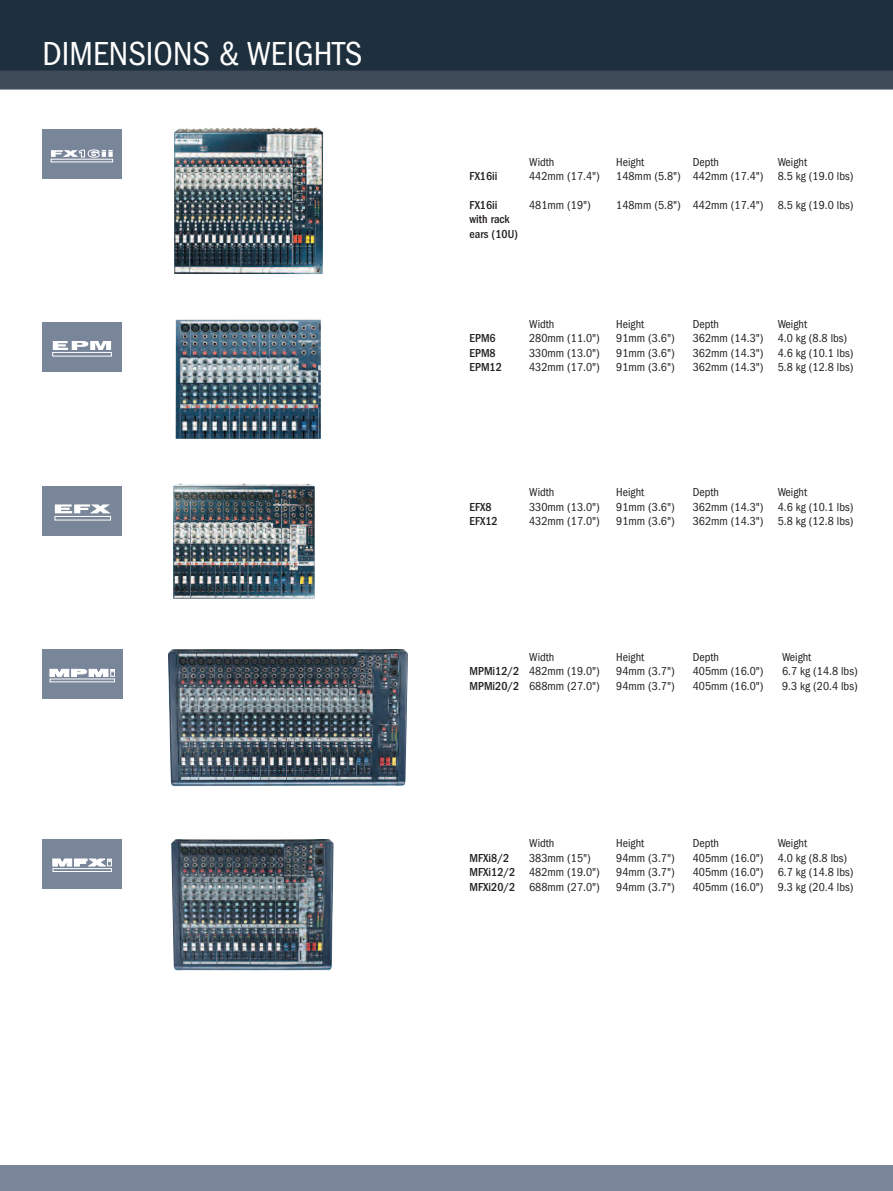
<style>
.page{position:relative;width:893px;height:1191px;background:#fff}
.page>*{position:absolute;margin:0;border:0;box-sizing:border-box;transform-origin:0 0}
.t1{font:condensed 34.5px "Franklin Gothic";color:#fff}
.t2{font:condensed 12px "Franklin Gothic";color:#231f20}
.t3{font:500 condensed 12px/14.4px "Franklin Gothic";color:#231f20}
.s1{font-weight:500}
</style>
<div class="page">
<img style="left:0;top:0;width:893px;height:90px">
<div style="left:0;top:1165px;width:893px;height:26px;background:#798599"></div>
<div style="left:43px;top:322px;width:79px;height:49px;background:#798599"></div>
<div style="left:52px;top:352px;width:60px;height:4px;border:1px solid #fff"></div>
<svg style="left:53px;top:341px;width:58px;height:9px"></svg>
<div style="left:43px;top:649px;width:80px;height:50px;background:#798599"></div>
<svg style="left:50px;top:669px;width:65px;height:8px"></svg>
<div style="left:50px;top:678px;width:65px;height:4px;border:1px solid #fff"></div>
<img style="left:176px;top:320px;width:145px;height:119px">
<img style="left:168px;top:649px;width:240px;height:137px">
<div style="left:43px;top:486px;width:79px;height:50px;background:#798599"></div>
<div style="left:55px;top:516px;width:56px;height:4px;border:1px solid #fff"></div>
<svg style="left:55px;top:504px;width:55px;height:9px"></svg>
<img style="left:173px;top:483px;width:142px;height:115px">
<div style="left:43px;top:839px;width:79px;height:50px;background:#798599"></div>
<div style="left:53px;top:868px;width:59px;height:3px;border:1px solid #fff"></div>
<svg style="left:53px;top:859px;width:59px;height:7px"></svg>
<img style="left:171px;top:839px;width:163px;height:131px">
<div style="left:43px;top:129px;width:79px;height:50px;background:#798599"></div>
<div style="left:51px;top:159px;width:62px;height:3px;border:1px solid #fff"></div>
<svg style="left:51px;top:150px;width:62px;height:7px"></svg>
<img style="left:174px;top:128px;width:149px;height:146px">
<h1 class="t1" style="left:43px;top:33px;width:322px">DIMENSIONS &amp; WEIGHTS</h1>
<p class="t2" style="left:529px;top:154px;width:27px">Width</p>
<p class="t2" style="left:616px;top:154px;width:29px">Height</p>
<p class="t2" style="left:693px;top:154px;width:28px">Depth</p>
<p class="t2" style="left:778px;top:154px;width:31px">Weight</p>
<p class="t3" style="left:470px;top:169px;width:30px">FX16ii</p>
<p class="t2" style="left:529px;top:169px;width:72px">442mm (17.4")</p>
<p class="t2" style="left:616px;top:169px;width:239px">148mm (5.8") 442mm (17.4") 8.5 kg (19.0 lbs)</p>
<p class="t3" style="left:470px;top:198px;width:30px">FX16ii</p>
<p class="t2" style="left:529px;top:198px;width:63px">481mm (19")</p>
<p class="t2" style="left:616px;top:198px;width:239px">148mm (5.8") 442mm (17.4") 8.5 kg (19.0 lbs)</p>
<p class="t3" style="left:470px;top:212px;width:50px">with rack ears (10U)</p>
<p class="t2" style="left:529px;top:316px;width:27px">Width</p>
<p class="t2" style="left:616px;top:316px;width:29px">Height</p>
<p class="t2" style="left:693px;top:316px;width:28px">Depth</p>
<p class="t2" style="left:778px;top:316px;width:31px">Weight</p>
<p class="t3" style="left:470px;top:331px;width:28px">EPM6</p>
<p class="t2" style="left:529px;top:331px;width:72px">280mm (11.0")</p>
<p class="t2" style="left:616px;top:331px;width:60px">91mm (3.6")</p>
<p class="t2" style="left:693px;top:331px;width:156px">362mm (14.3") 4.0 kg (8.8 lbs)</p>
<p class="t3" style="left:470px;top:345px;width:28px">EPM8</p>
<p class="t2" style="left:529px;top:345px;width:72px">330mm (13.0")</p>
<p class="t2" style="left:616px;top:345px;width:60px">91mm (3.6")</p>
<p class="t2" style="left:693px;top:345px;width:162px">362mm (14.3") 4.6 kg (10.1 lbs)</p>
<p class="t3" style="left:470px;top:359px;width:34px">EPM12</p>
<p class="t2" style="left:529px;top:360px;width:72px">432mm (17.0")</p>
<p class="t2" style="left:616px;top:360px;width:60px">91mm (3.6")</p>
<p class="t2" style="left:693px;top:360px;width:162px">362mm (14.3") 5.8 kg (12.8 lbs)</p>
<p class="t2" style="left:529px;top:485px;width:27px">Width</p>
<p class="t2" style="left:616px;top:485px;width:29px">Height</p>
<p class="t2" style="left:693px;top:485px;width:28px">Depth</p>
<p class="t2" style="left:778px;top:485px;width:31px">Weight</p>
<p class="t3" style="left:470px;top:499px;width:24px">EFX8</p>
<p class="t2" style="left:529px;top:499px;width:72px">330mm (13.0")</p>
<p class="t2" style="left:616px;top:499px;width:60px">91mm (3.6")</p>
<p class="t2" style="left:693px;top:499px;width:162px">362mm (14.3") 4.6 kg (10.1 lbs)</p>
<p class="t3" style="left:470px;top:514px;width:30px">EFX12</p>
<p class="t2" style="left:529px;top:514px;width:72px">432mm (17.0")</p>
<p class="t2" style="left:616px;top:514px;width:60px">91mm (3.6")</p>
<p class="t2" style="left:693px;top:514px;width:162px">362mm (14.3") 5.8 kg (12.8 lbs)</p>
<p class="t2" style="left:529px;top:649px;width:27px">Width</p>
<p class="t2" style="left:616px;top:649px;width:29px">Height</p>
<p class="t2" style="left:693px;top:649px;width:28px">Depth</p>
<p class="t2" style="left:782px;top:649px;width:31px">Weight</p>
<p class="t2" style="left:470px;top:664px;width:132px"><span class="s1">MPMi12/2</span> 482mm (19.0")</p>
<p class="t2" style="left:616px;top:664px;width:60px">94mm (3.7")</p>
<p class="t2" style="left:693px;top:664px;width:72px">405mm (16.0")</p>
<p class="t2" style="left:782px;top:664px;width:77px">6.7 kg (14.8 lbs)</p>
<p class="t2" style="left:470px;top:678px;width:132px"><span class="s1">MPMi20/2</span> 688mm (27.0")</p>
<p class="t2" style="left:616px;top:678px;width:60px">94mm (3.7")</p>
<p class="t2" style="left:693px;top:678px;width:72px">405mm (16.0")</p>
<p class="t2" style="left:782px;top:678px;width:77px">9.3 kg (20.4 lbs)</p>
<p class="t2" style="left:529px;top:836px;width:27px">Width</p>
<p class="t2" style="left:616px;top:836px;width:29px">Height</p>
<p class="t2" style="left:693px;top:836px;width:28px">Depth</p>
<p class="t2" style="left:778px;top:836px;width:31px">Weight</p>
<p class="t3" style="left:470px;top:850px;width:41px">MFXi8/2</p>
<p class="t2" style="left:529px;top:850px;width:63px">383mm (15")</p>
<p class="t2" style="left:616px;top:850px;width:60px">94mm (3.7")</p>
<p class="t2" style="left:693px;top:850px;width:156px">405mm (16.0") 4.0 kg (8.8 lbs)</p>
<p class="t2" style="left:470px;top:865px;width:132px"><span class="s1">MFXi12/2</span> 482mm (19.0")</p>
<p class="t2" style="left:616px;top:865px;width:60px">94mm (3.7")</p>
<p class="t2" style="left:693px;top:865px;width:162px">405mm (16.0") 6.7 kg (14.8 lbs)</p>
<p class="t2" style="left:470px;top:879px;width:132px"><span class="s1">MFXi20/2</span> 688mm (27.0")</p>
<p class="t2" style="left:616px;top:879px;width:60px">94mm (3.7")</p>
<p class="t2" style="left:693px;top:879px;width:162px">405mm (16.0") 9.3 kg (20.4 lbs)</p>
</div>
